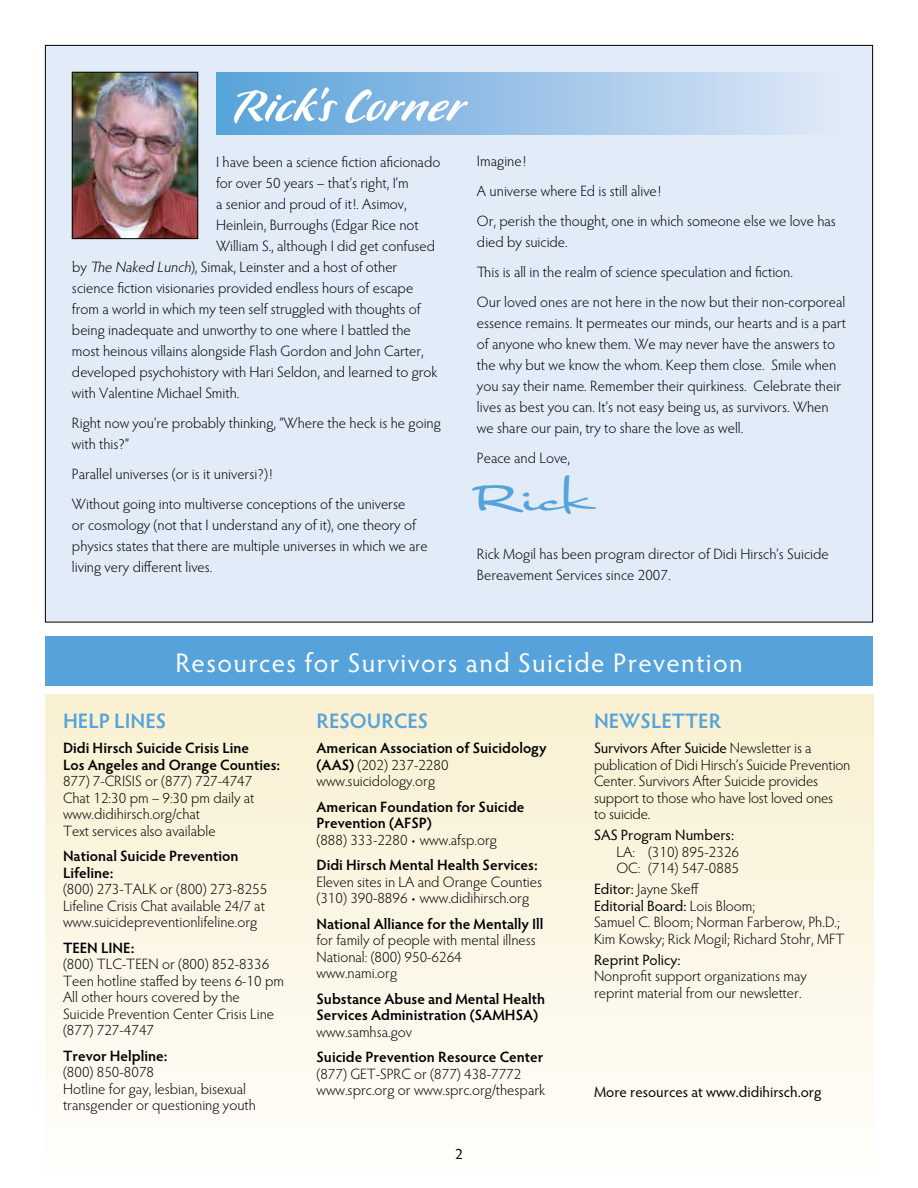
<style>
.page{position:relative;width:918px;height:1188px;background:#fff}
.page>*{position:absolute;margin:0;border:0;box-sizing:border-box;transform-origin:0 0}
.t1{font:900 54px "P22 Pooper";color:#fff}
.t2{font:42px "Nothing";color:#55a3da}
.t3{font:27px "Hypatia Sans Pro";letter-spacing:.05em;color:#fff}
.t4{font:600 21px "Hypatia Sans Pro";color:#55a3da}
.t5{font:300 15px/16.5px "Hypatia Sans Pro";color:#000}
.t6{font:600 15px/16.5px "Hypatia Sans Pro";color:#000}
.t7{font:15px "Hypatia Sans Pro";color:#000}
.s1{font-style:italic}
.s2{font-weight:300}
.s3{font-weight:400}
</style>
<div class="page">
<div style="left:45px;top:694px;width:828px;height:494px;background:linear-gradient(to bottom,#f9f0d0,#fffefc)"></div>
<div style="left:45px;top:45px;width:828px;height:577px;background:#e2ecf8"></div>
<div style="left:45px;top:636px;width:828px;height:50px;background:#55a3da"></div>
<div style="left:217px;top:72px;width:627px;height:62px;background:linear-gradient(to right,#57a1d9,#e1e8f7)"></div>
<img style="left:74px;top:74px;width:122px;height:163px">
<div style="left:72px;top:72px;width:126px;height:167px;border:1px solid #000"></div>
<h1 class="t1" style="left:321px;top:79px;width:10px">’</h1>
<h1 class="t1" style="left:235px;top:79px;width:231px">Ricks Corner</h1>
<p class="t5" style="left:216px;top:153px;width:226px">I have been a science fiction aficionado</p>
<p class="t5" style="left:216px;top:174px;width:194px">for over 50 years – that’s right, I’m</p>
<p class="t5" style="left:216px;top:195px;width:192px">a senior and proud of it!. Asimov,</p>
<p class="t5" style="left:216px;top:216px;width:204px">Heinlein, Burroughs (Edgar Rice not</p>
<p class="t5" style="left:216px;top:237px;width:221px">William S., although I did get confused</p>
<p class="t5" style="left:72px;top:258px;width:327px">by <span class="s1">The Naked Lunch</span>), Simak, Leinster and a host of other</p>
<p class="t5" style="left:72px;top:279px;width:343px">science fiction visionaries provided endless hours of escape</p>
<p class="t5" style="left:72px;top:300px;width:350px">from a world in which my teen self struggled with thoughts of</p>
<p class="t5" style="left:72px;top:321px;width:340px">being inadequate and unworthy to one where I battled the</p>
<p class="t5" style="left:72px;top:342px;width:353px">most heinous villains alongside Flash Gordon and John Carter,</p>
<p class="t5" style="left:72px;top:363px;width:367px">developed psychohistory with Hari Seldon, and learned to grok</p>
<p class="t5" style="left:72px;top:384px;width:169px">with Valentine Michael Smith.</p>
<p class="t5" style="left:72px;top:412px;width:370px;line-height:21px">Right now you’re probably thinking, “Where the heck is he going with this?”</p>
<p class="t5" style="left:72px;top:459px;width:335px;line-height:30px">Parallel universes (or is it universi?)!<br>Without going into multiverse conceptions of the universe</p>
<p class="t5" style="left:72px;top:514px;width:357px;line-height:21px">or cosmology (not that I understand any of it), one theory of physics states that there are multiple universes in which we are living very different lives.</p>
<p class="t5" style="left:477px;top:145px;width:360px;line-height:30px">Imagine!<br>A universe where Ed is still alive!<br>Or, perish the thought, one in which someone else we love has</p>
<p class="t5" style="left:477px;top:226px;width:370px;line-height:30px">died by suicide.<br>This is all in the realm of science speculation and fiction.<br>Our loved ones are not here in the now but their non-corporeal</p>
<p class="t5" style="left:477px;top:312px;width:370px;line-height:21px">essence remains. It permeates our minds, our hearts and is a part of anyone who knew them. We may never have the answers to the why but we know the whom. Keep them close. Smile when you say their name. Remember their quirkiness. Celebrate their lives as best you can. It’s not easy being us, as survivors. When we share our pain, try to share the love as well.</p>
<p class="t5" style="left:477px;top:449px;width:95px">Peace and Love,</p>
<h2 class="t2" style="left:472px;top:471px;width:120px">Rick</h2>
<p class="t5" style="left:477px;top:543px;width:353px;line-height:21px">Rick Mogil has been program director of Didi Hirsch’s Suicide<br>Bereavement Services since 2007.</p>
<h3 class="t3" style="left:175px;top:645px;width:569px">Resources for Survivors and Suicide Prevention</h3>
<h3 class="t4" style="left:63px;top:706px;width:105px">HELP LINES</h3>
<p class="t6" style="left:63px;top:739px;width:219px">Didi Hirsch Suicide Crisis Line<br>Los Angeles and Orange Counties:</p>
<p class="t5" style="left:63px;top:773px;width:193px">877) 7-CRISIS or (877) 727-4747<br>Chat 12:30 pm – 9:30 pm daily at www.didihirsch.org/chat<br>Text services also available</p>
<p class="t6" style="left:63px;top:847px;width:177px">National Suicide Prevention<br>Lifeline:</p>
<p class="t5" style="left:63px;top:881px;width:206px">(800) 273-TALK or (800) 273-8255<br>Lifeline Crisis Chat available 24/7 at www.suicidepreventionlifeline.org</p>
<p class="t6" style="left:63px;top:939px;width:73px">TEEN LINE:</p>
<p class="t5" style="left:63px;top:956px;width:223px">(800) TLC-TEEN or (800) 852-8336<br>Teen hotline staffed by teens 6-10 pm<br>All other hours covered by the<br>Suicide Prevention Center Crisis Line (877) 727-4747</p>
<p class="t6" style="left:63px;top:1047px;width:106px">Trevor Helpline:</p>
<p class="t5" style="left:63px;top:1064px;width:194px">(800) 850-8078<br>Hotline for gay, lesbian, bisexual transgender or questioning youth</p>
<h3 class="t4" style="left:317px;top:706px;width:113px">RESOURCES</h3>
<p class="t6" style="left:317px;top:739px;width:232px">American Association of Suicidology (AAS) <span class="s2">(202) 237-2280 www.suicidology.org</span></p>
<p class="t6" style="left:317px;top:798px;width:210px">American Foundation for Suicide<br>Prevention (AFSP)</p>
<p class="t5" style="left:317px;top:831px;width:182px">(888) 333-2280 • www.afsp.org</p>
<p class="t6" style="left:317px;top:856px;width:223px">Didi Hirsch Mental Health Services:</p>
<p class="t5" style="left:317px;top:873px;width:227px">Eleven sites in LA and Orange Counties (310) 390-8896 • www.didihirsch.org</p>
<p class="t6" style="left:317px;top:915px;width:229px">National Alliance for the Mentally Ill</p>
<p class="t5" style="left:317px;top:932px;width:221px">for family of people with mental illness<br>National: (800) 950-6264 www.nami.org</p>
<p class="t6" style="left:317px;top:990px;width:230px">Substance Abuse and Mental Health<br>Services Administration (SAMHSA)</p>
<p class="t5" style="left:317px;top:1023px;width:97px">www.samhsa.gov</p>
<p class="t6" style="left:317px;top:1048px;width:228px">Suicide Prevention Resource Center</p>
<p class="t5" style="left:317px;top:1065px;width:230px">(877) GET-SPRC or (877) 438-7772 www.sprc.org or www.sprc.org/thespark</p>
<p class="t7" style="left:455px;top:1143px;width:9px">2</p>
<h3 class="t4" style="left:594px;top:706px;width:129px">NEWSLETTER</h3>
<p class="t5" style="left:594px;top:740px;width:258px"><span class="s3">Survivors After Suicide</span> Newsletter is a publication of Didi Hirsch’s Suicide Prevention Center. Survivors After Suicide provides support to those who have lost loved ones<br>to suicide.</p>
<p class="t7" style="left:594px;top:825px;width:142px">SAS Program Numbers:</p>
<p class="t5" style="left:616px;top:843px;width:124px">LA: (310) 895-2326<br>OC: (714) 547-0885</p>
<p class="t5" style="left:594px;top:881px;width:252px"><span class="s3">Editor:</span> Jayne Skeff<br><span class="s3">Editorial Board:</span> Lois Bloom;<br>Samuel C. Bloom; Norman Farberow, Ph.D.; Kim Kowsky; Rick Mogil; Richard Stohr, MFT</p>
<p class="t7" style="left:594px;top:950px;width:88px">Reprint Policy:</p>
<p class="t5" style="left:594px;top:968px;width:214px">Nonprofit support organizations may reprint material from our newsletter.</p>
<p class="t7" style="left:594px;top:1082px;width:229px">More resources at www.didihirsch.org</p>
</div>
